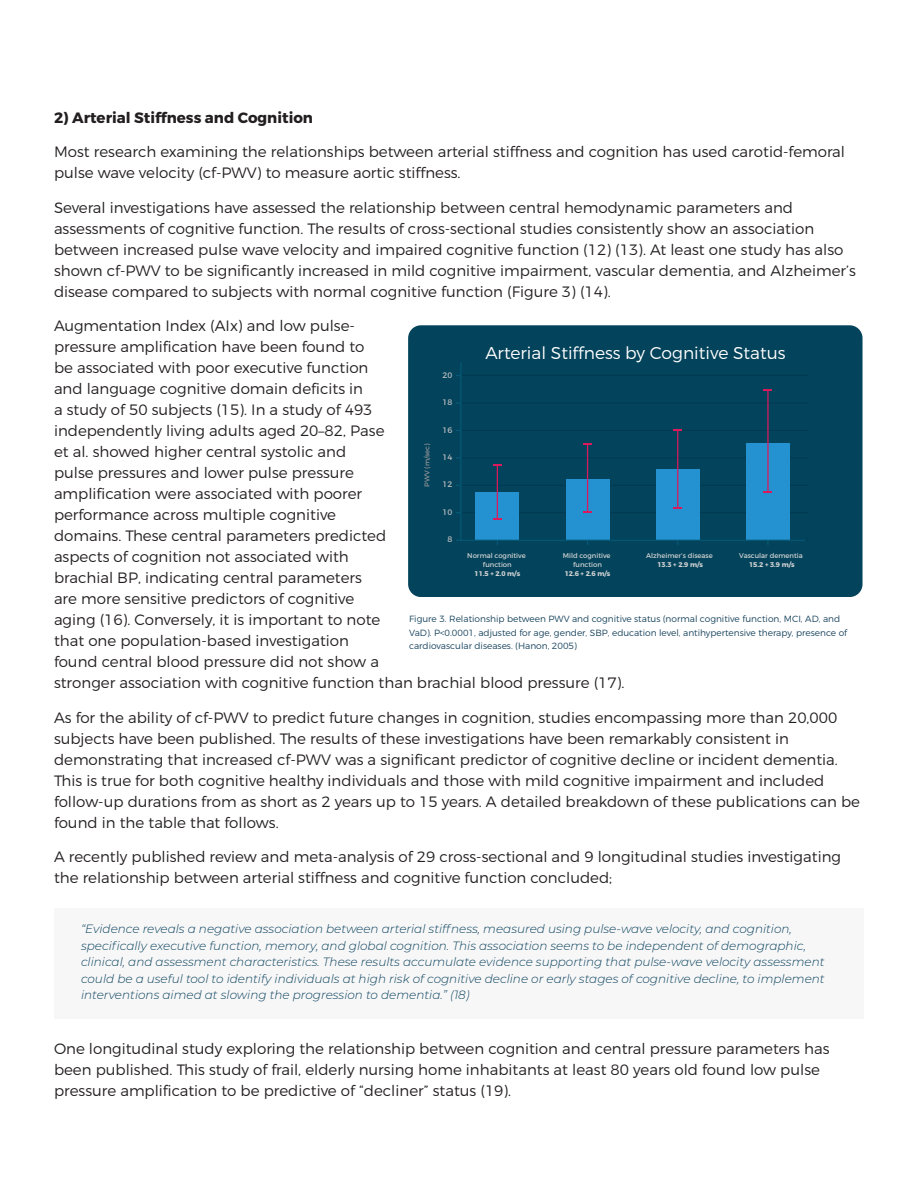
<style>
.page{position:relative;width:918px;height:1188px;background:#fff}
.page>*{position:absolute;margin:0;border:0;box-sizing:border-box;transform-origin:0 0}
.t1{font:300 17.1px "Montserrat";color:#fff}
.t2{font:300 15px/21px "Montserrat";color:#231f20}
.t3{font:700 15px "Montserrat";color:#231f20}
.publication_quote{font:italic 300 12px/16.5px "Montserrat";color:#0a425c}
.t4{font:300 9px/13.5px "Montserrat";color:#16425c}
.t5{font:7.95px "Montserrat";color:#bcbec0}
.t6{font:6.9px/9.1px "Montserrat";color:#d1d3d4;text-align:center}
.t7{font:6.9px "Montserrat";color:#939598}
.s1{font-weight:700}
</style>
<div class="page">
<div style="left:54px;top:908px;width:810px;height:111px;background:#f7f7f8"></div>
<div style="left:408px;top:325px;width:455px;height:272px;background:#03435b;border-radius:13px"></div>
<hr style="left:461px;top:540px;width:347px;height:1px;background:#003a51">
<hr style="left:461px;top:512px;width:347px;height:1px;background:#003a51">
<hr style="left:461px;top:485px;width:347px;height:1px;background:#003a51">
<hr style="left:461px;top:458px;width:347px;height:1px;background:#003a51">
<hr style="left:461px;top:430px;width:347px;height:1px;background:#003a51">
<hr style="left:461px;top:403px;width:347px;height:1px;background:#003a51">
<hr style="left:461px;top:375px;width:347px;height:1px;background:#003a51">
<svg style="left:460px;top:363px;width:346px;height:178px"></svg>
<p class="t3" style="left:54px;top:108px;width:261px">2) Arterial Stiffness and Cognition</p>
<p class="t2" style="left:54px;top:141px;width:793px">Most research examining the relationships between arterial stiffness and cognition has used carotid-femoral pulse wave velocity (cf-PWV) to measure aortic stiffness.</p>
<p class="t2" style="left:54px;top:197px;width:803px">Several investigations have assessed the relationship between central hemodynamic parameters and assessments of cognitive function. The results of cross-sectional studies consistently show an association between increased pulse wave velocity and impaired cognitive function (12) (13). At least one study has also shown cf-PWV to be significantly increased in mild cognitive impairment, vascular dementia, and Alzheimer’s disease compared to subjects with normal cognitive function (Figure 3) (14).</p>
<p class="t2" style="left:54px;top:315px;width:572px">Augmentation Index (AIx) and low pulse-<br>pressure amplification have been found to<br>be associated with poor executive function<br>and language cognitive domain deficits in<br>a study of 50 subjects (15). In a study of 493<br>independently living adults aged 20–82, Pase<br>et al. showed higher central systolic and<br>pulse pressures and lower pulse pressure<br>amplification were associated with poorer<br>performance across multiple cognitive<br>domains. These central parameters predicted<br>aspects of cognition not associated with<br>brachial BP, indicating central parameters<br>are more sensitive predictors of cognitive<br>aging (16). Conversely, it is important to note<br>that one population-based investigation<br>found central blood pressure did not show a<br>stronger association with cognitive function than brachial blood pressure (17).</p>
<p class="t2" style="left:54px;top:707px;width:808px">As for the ability of cf-PWV to predict future changes in cognition, studies encompassing more than 20,000 subjects have been published. The results of these investigations have been remarkably consistent in demonstrating that increased cf-PWV was a significant predictor of cognitive decline or incident dementia.<br>This is true for both cognitive healthy individuals and those with mild cognitive impairment and included follow-up durations from as short as 2 years up to 15 years. A detailed breakdown of these publications can be found in the table that follows.</p>
<p class="t2" style="left:54px;top:846px;width:789px">A recently published review and meta-analysis of 29 cross-sectional and 9 longitudinal studies investigating the relationship between arterial stiffness and cognitive function concluded;</p>
<p class="publication_quote" style="left:81px;top:921px;width:745px">“Evidence reveals a negative association between arterial stiffness, measured using pulse-wave velocity, and cognition, specifically executive function, memory, and global cognition. This association seems to be independent of demographic, clinical, and assessment characteristics. These results accumulate evidence supporting that pulse-wave velocity assessment could be a useful tool to identify individuals at high risk of cognitive decline or early stages of cognitive decline, to implement interventions aimed at slowing the progression to dementia.” (18)</p>
<p class="t1" style="left:485px;top:342px;width:302px">Arterial Stiffness by Cognitive Status</p>
<p class="t5" style="left:442px;top:370px;width:11px">20</p>
<p class="t5" style="left:442px;top:397px;width:11px">18</p>
<p class="t5" style="left:442px;top:425px;width:11px">16</p>
<p class="t5" style="left:442px;top:452px;width:11px">14</p>
<p class="t5" style="left:442px;top:480px;width:11px">12</p>
<p class="t5" style="left:442px;top:507px;width:11px">10</p>
<p class="t5" style="left:447px;top:534px;width:6px">8</p>
<p class="t7" style="left:423px;top:487px;width:45px;rotate:-90deg">PWV (m/sec)</p>
<p class="t6" style="left:563px;top:551px;width:49px">Mild cognitive function<br><span class="s1">12.6 + 2.6 m/s</span></p>
<p class="t6" style="left:646px;top:551px;width:68px">Alzheimer’s disease<br><span class="s1">13.3 + 2.9 m/s</span></p>
<p class="t6" style="left:739px;top:551px;width:65px">Vascular dementia<br><span class="s1">15.2 + 3.9 m/s</span></p>
<p class="t6" style="left:467px;top:551px;width:60px">Normal cognitive function<br><span class="s1">11.5 + 2.0 m/s</span></p>
<p class="t4" style="left:409px;top:612px;width:439px">Figure 3. Relationship between PWV and cognitive status (normal cognitive function, MCI, AD, and<br>VaD). P&lt;0.0001, adjusted for age, gender, SBP, education level, antihypertensive therapy, presence of cardiovascular diseases. (Hanon, 2005)</p>
<p class="t2" style="left:54px;top:1038px;width:777px">One longitudinal study exploring the relationship between cognition and central pressure parameters has been published. This study of frail, elderly nursing home inhabitants at least 80 years old found low pulse pressure amplification to be predictive of “decliner” status (19).</p>
</div>
